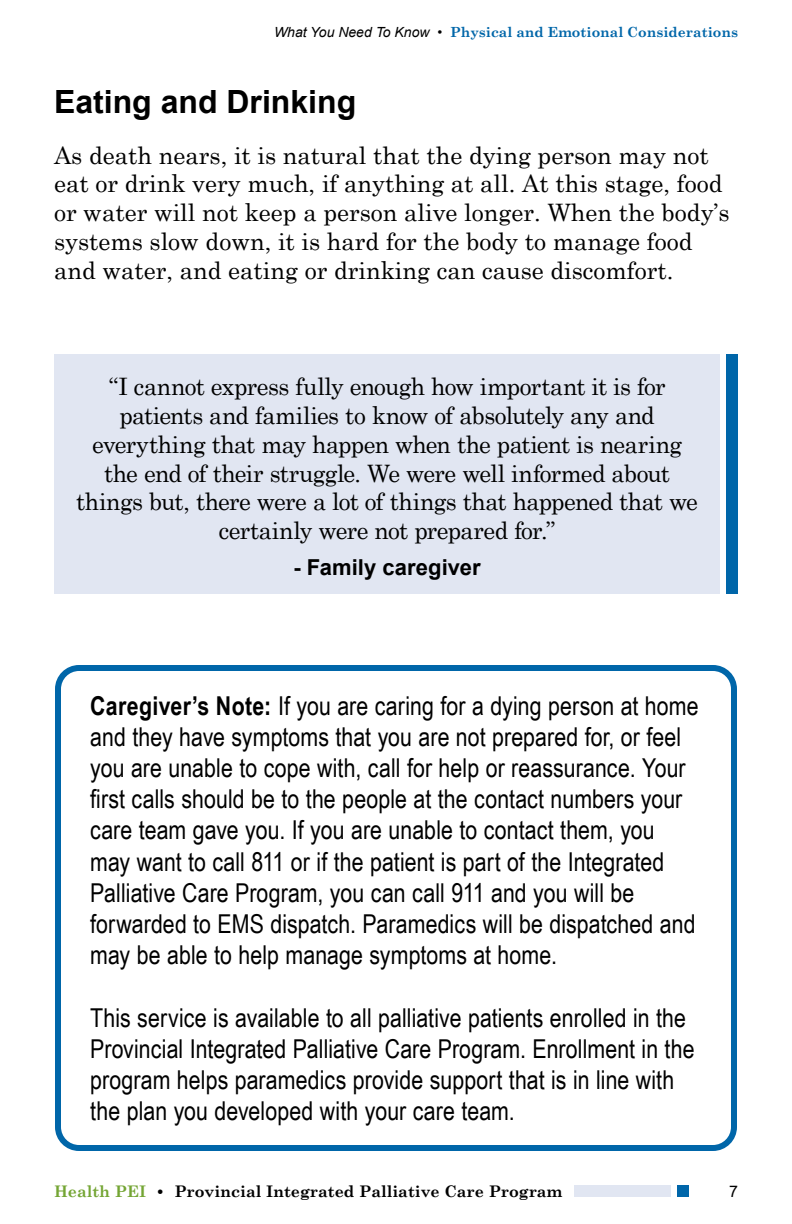
<style>
.page{position:relative;width:792px;height:1224px;background:#fff}
.page>*{position:absolute;margin:0;border:0;box-sizing:border-box;transform-origin:0 0}
.t1{font:700 32px "Arial";color:#000}
.t2{font:26px/31.2px "Arial Narrow";letter-spacing:.005em;color:#000}
.t3{font:24px/28.8px "Century Schoolbook";letter-spacing:-.025em;color:#000;text-align:center}
.t4{font:24px/28.8px "Century Schoolbook";letter-spacing:-.005em;color:#000}
.t5{font:700 22px "Arial";letter-spacing:.005em;color:#000}
.t6{font:700 16px "Century Schoolbook";color:#000}
.t7{font:16px "Arial";color:#000}
.t8{font:700 14px "Century Schoolbook";color:#0066a9}
.s1{font-family:"Arial";font-weight:400;font-style:italic;color:#000}
.s2{font-weight:700}
.s3{color:#74a534}
</style>
<div class="page">
<div style="left:574px;top:1185px;width:114px;height:12px;background:#e1e6f2"></div>
<div style="left:677px;top:1185px;width:11px;height:12px;background:#0066a9"></div>
<div style="left:671px;top:1185px;width:6px;height:12px;background:#fff"></div>
<div style="left:55px;top:665px;width:682px;height:486px;border:6px solid #0066a9;border-radius:21px"></div>
<div style="left:54px;top:354px;width:666px;height:240px;background:#e1e6f2"></div>
<div style="left:726px;top:354px;width:12px;height:240px;background:#0066a9"></div>
<p class="t8" style="left:274px;top:21px;width:466px"><span class="s1">What You Need To Know •</span> Physical and Emotional Considerations</p>
<p class="t1" style="left:54px;top:80px;width:304px">Eating and Drinking</p>
<p class="t4" style="left:54px;top:139px;width:677px">As death nears, it is natural that the dying person may not eat or drink very much, if anything at all. At this stage, food or water will not keep a person alive longer. When the body’s systems slow down, it is hard for the body to manage food and water, and eating or drinking can cause discomfort.</p>
<p class="t3" style="left:76px;top:370px;width:623px">“I cannot express fully enough how important it is for patients and families to know of absolutely any and everything that may happen when the patient is nearing the end of their struggle. We were well informed about things but, there were a lot of things that happened that we certainly were not prepared for.”</p>
<p class="t5" style="left:293px;top:551px;width:189px">- Family caregiver</p>
<p class="t2" style="left:90px;top:689px;width:610px"><span class="s2">Caregiver’s Note:</span> If you are caring for a dying person at home and they have symptoms that you are not prepared for, or feel you are unable to cope with, call for help or reassurance. Your first calls should be to the people at the contact numbers your care team gave you. If you are unable to contact them, you may want to call 811 or if the patient is part of the Integrated Palliative Care Program, you can call 911 and you will be forwarded to EMS dispatch. Paramedics will be dispatched and may be able to help manage symptoms at home.</p>
<p class="t2" style="left:90px;top:1001px;width:606px">This service is available to all palliative patients enrolled in the Provincial Integrated Palliative Care Program. Enrollment in the program helps paramedics provide support that is in line with the plan you developed with your care team.</p>
<p class="t6" style="left:54px;top:1179px;width:510px"><span class="s3">Health PEI</span> • Provincial Integrated Palliative Care Program</p>
<p class="t7" style="left:729px;top:1180px;width:10px">7</p>
</div>
